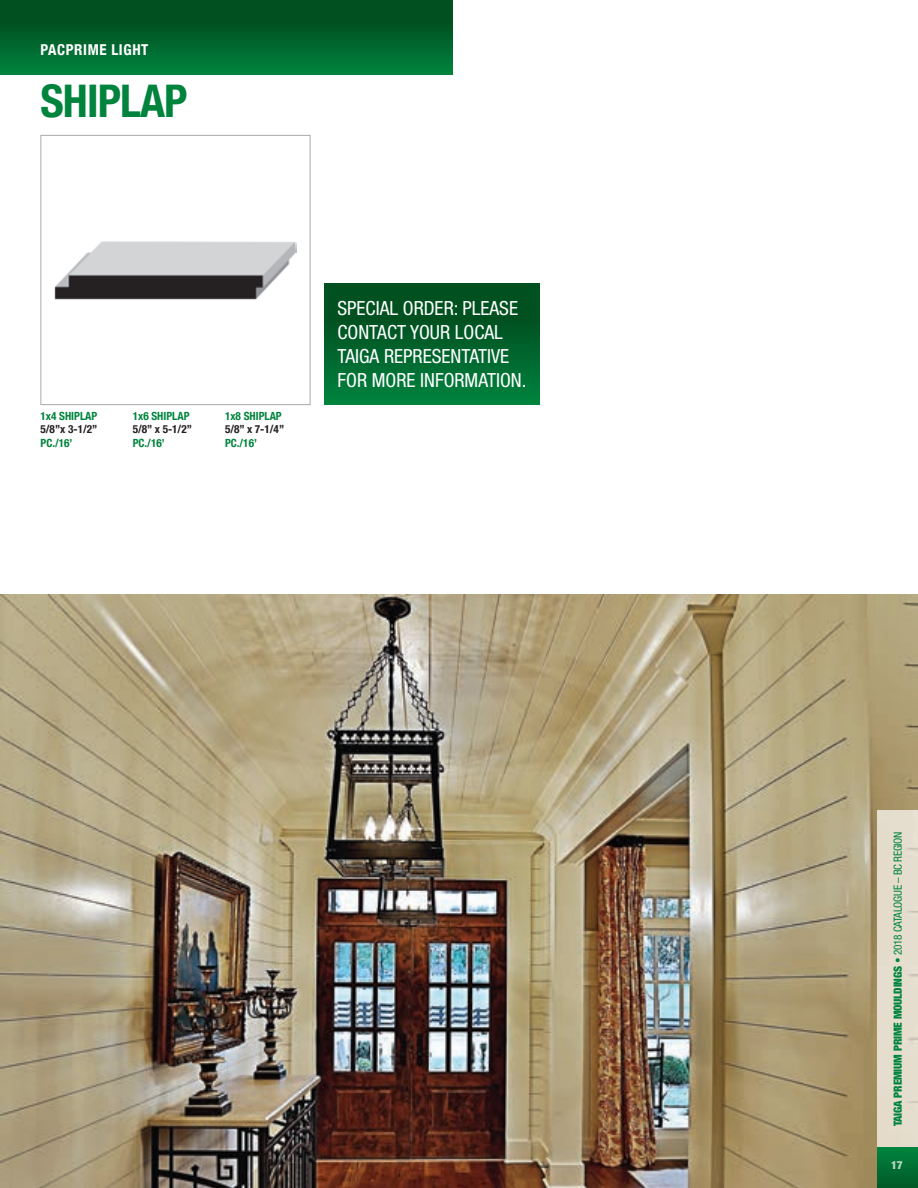
<style>
.page{position:relative;width:918px;height:1188px;background:#fff}
.page>*{position:absolute;margin:0;border:0;box-sizing:border-box;transform-origin:0 0}
.t1{font:700 condensed 45px "Helvetica Neue";letter-spacing:-.02em;color:#00843d}
.t2{font:condensed 19.5px/24px "Helvetica Neue LT Std";color:#fff}
.t3{font:700 condensed 15px "Helvetica Neue";letter-spacing:.04em;color:#fff}
.t4{font:700 condensed 11.25px "Helvetica Neue";color:#00843d}
.t5{font:900 condensed 11.25px "Helvetica Neue LT Std";letter-spacing:-.01em;color:#00843d}
.t6{font:700 condensed 11.25px "Helvetica Neue";color:#231f20}
.t7{font:900 condensed 11.25px "Helvetica Neue LT Std";color:#b6d6bf}
.s1{font-weight:400}
</style>
<div class="page">
<img style="left:0;top:594px;width:918px;height:594px">
<img style="left:55px;top:241px;width:241px;height:58px">
<div style="left:40px;top:135px;width:270px;height:270px;border:1px solid #a8a9ad"></div>
<div style="left:878px;top:810px;width:40px;height:338px;background:#e5dece"></div>
<div style="left:878px;top:1148px;width:40px;height:40px;background:linear-gradient(to bottom,#00833e,#005b27)"></div>
<div style="left:0;top:0;width:452px;height:74px;background:linear-gradient(to bottom,#004518,#007f3c)"></div>
<div style="left:324px;top:284px;width:216px;height:121px;background:linear-gradient(to bottom,#004619,#007f3c)"></div>
<p class="t3" style="left:40px;top:37px;width:110px">PACPRIME LIGHT</p>
<h1 class="t1" style="left:40px;top:64px;width:149px">SHIPLAP</h1>
<p class="t4" style="left:40px;top:406px;width:58px">1x4 SHIPLAP</p>
<p class="t6" style="left:40px;top:420px;width:58px">5/8”x 3-1/2”</p>
<p class="t4" style="left:40px;top:433px;width:34px">PC./16’</p>
<p class="t4" style="left:133px;top:406px;width:58px">1x6 SHIPLAP</p>
<p class="t6" style="left:133px;top:420px;width:61px">5/8” x 5-1/2”</p>
<p class="t4" style="left:133px;top:433px;width:34px">PC./16’</p>
<p class="t4" style="left:225px;top:406px;width:58px">1x8 SHIPLAP</p>
<p class="t6" style="left:225px;top:420px;width:61px">5/8” x 7-1/4”</p>
<p class="t4" style="left:225px;top:433px;width:34px">PC./16’</p>
<p class="t2" style="left:338px;top:296px;width:190px">SPECIAL ORDER: PLEASE<br>CONTACT YOUR LOCAL<br>TAIGA REPRESENTATIVE<br>FOR MORE INFORMATION.</p>
<p class="t5" style="left:891px;top:1126px;width:296px;rotate:-90deg">TAIGA PREMIUM PRIME MOULDINGS <span class="s1">• 2018 CATALOGUE – BC REGION</span></p>
<p class="t7" style="left:891px;top:1158px;width:13px">17</p>
</div>
